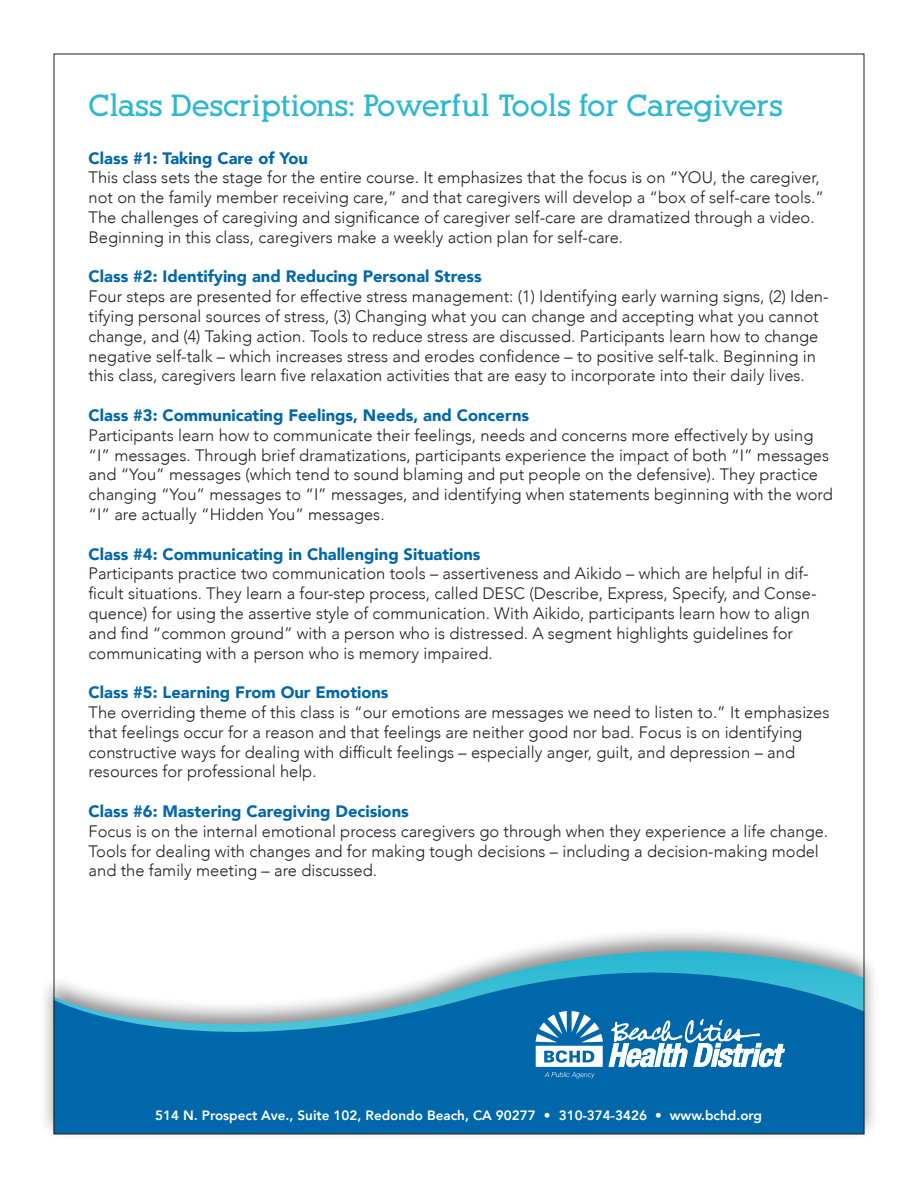
<style>
.page{position:relative;width:918px;height:1188px;background:#fff}
.page>*{position:absolute;margin:0;border:0;box-sizing:border-box;transform-origin:0 0}
.t1{font:700 30px "Alexandria FLF";color:#2bb8d2}
.t2{font:300 16.5px/19.8px "Avenir";color:#231f20}
.t3{font:900 16.5px "Avenir";color:#0067aa}
.t4{font:800 13.5px "Avenir";color:#fff}
</style>
<div class="page">
<div style="left:38px;top:927px;width:841px;height:213px;background:#231f20;opacity:.5"></div>
<svg style="left:56px;top:934px;width:806px;height:198px;fill:#0067aa"></svg>
<svg style="left:609px;top:1019px;width:176px;height:48px"></svg>
<svg style="left:536px;top:1011px;width:67px;height:67px"></svg>
<p class="t1" style="left:89px;top:90px;width:696px">Class Descriptions: Powerful Tools for Caregivers</p>
<p class="t3" style="left:89px;top:144px;width:221px">Class #1: Taking Care of You</p>
<p class="t2" style="left:89px;top:168px;width:737px">This class sets the stage for the entire course. It emphasizes that the focus is on “YOU, the caregiver, not on the family member receiving care,” and that caregivers will develop a “box of self-care tools.” The challenges of caregiving and significance of caregiver self-care are dramatized through a video.<br>Beginning in this class, caregivers make a weekly action plan for self-care.</p>
<p class="t3" style="left:89px;top:262px;width:395px">Class #2: Identifying and Reducing Personal Stress</p>
<p class="t2" style="left:89px;top:287px;width:741px">Four steps are presented for effective stress management: (1) Identifying early warning signs, (2) Iden&shy;tifying personal sources of stress, (3) Changing what you can change and accepting what you cannot change, and (4) Taking action. Tools to reduce stress are discussed. Participants learn how to change negative self-talk – which increases stress and erodes confidence – to positive self-talk. Beginning in this class, caregivers learn five relaxation activities that are easy to incorporate into their daily lives.</p>
<p class="t3" style="left:89px;top:401px;width:442px">Class #3: Communicating Feelings, Needs, and Concerns</p>
<p class="t2" style="left:89px;top:425px;width:746px">Participants learn how to communicate their feelings, needs and concerns more effectively by using “I” messages. Through brief dramatizations, participants experience the impact of both “I” messages and “You” messages (which tend to sound blaming and put people on the defensive). They practice changing “You” messages to “I” messages, and identifying when statements beginning with the word “I” are actually “Hidden You” messages.</p>
<p class="t3" style="left:89px;top:540px;width:394px">Class #4: Communicating in Challenging Situations</p>
<p class="t2" style="left:89px;top:564px;width:729px">Participants practice two communication tools – assertiveness and Aikido – which are helpful in dif&shy;ficult situations. They learn a four-step process, called DESC (Describe, Express, Specify, and Conse&shy;quence) for using the assertive style of communication. With Aikido, participants learn how to align and find “common ground” with a person who is distressed. A segment highlights guidelines for communicating with a person who is memory impaired.</p>
<p class="t3" style="left:89px;top:678px;width:301px">Class #5: Learning From Our Emotions</p>
<p class="t2" style="left:89px;top:702px;width:742px">The overriding theme of this class is “our emotions are messages we need to listen to.” It emphasizes that feelings occur for a reason and that feelings are neither good nor bad. Focus is on identifying constructive ways for dealing with difficult feelings – especially anger, guilt, and depression – and resources for professional help.</p>
<p class="t3" style="left:89px;top:797px;width:322px">Class #6: Mastering Caregiving Decisions</p>
<p class="t2" style="left:89px;top:821px;width:741px">Focus is on the internal emotional process caregivers go through when they experience a life change.<br>Tools for dealing with changes and for making tough decisions – including a decision-making model and the family meeting – are discussed.</p>
<p class="t4" style="left:155px;top:1103px;width:608px">514 N. Prospect Ave., Suite 102, Redondo Beach, CA 90277 • 310-374-3426 • www.bchd.org</p>
</div>
